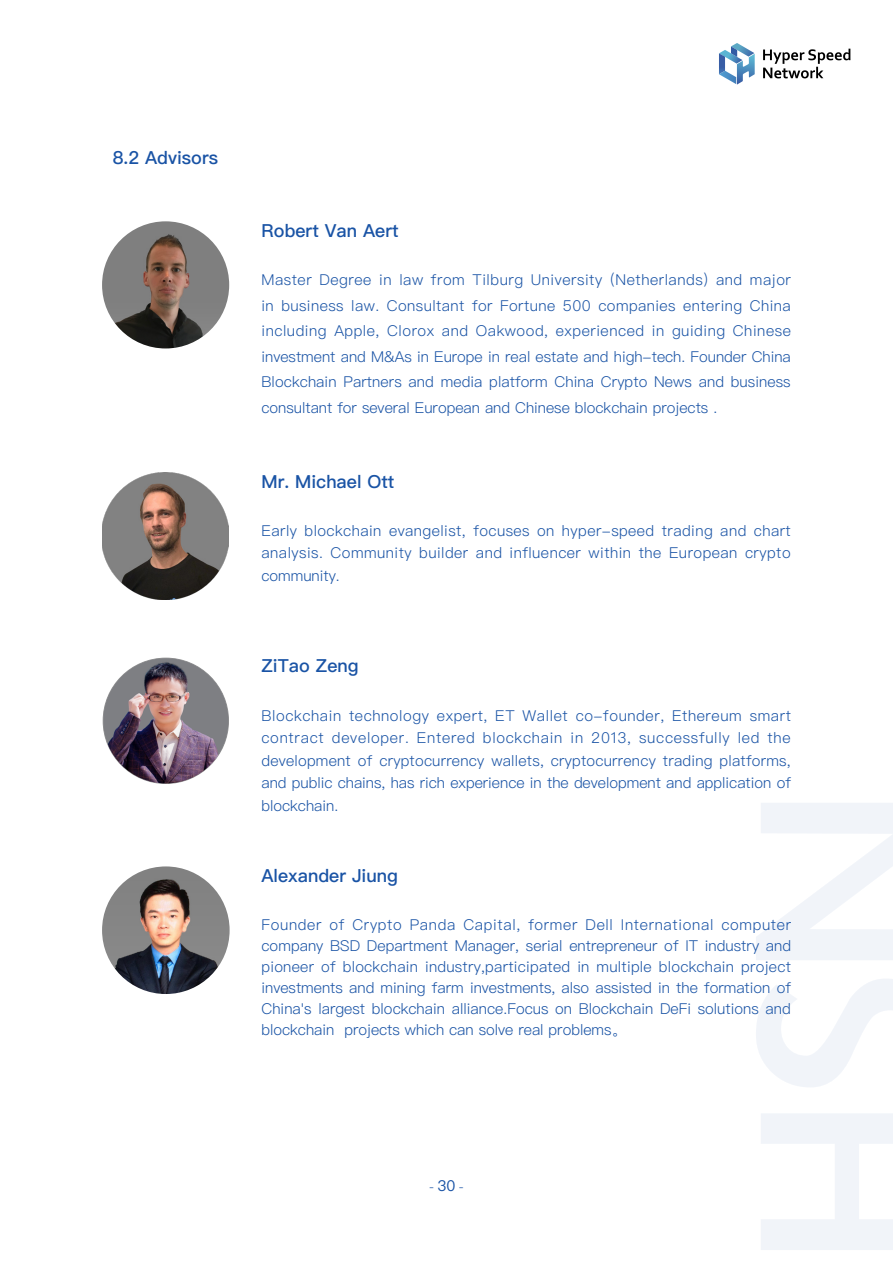
<style>
.page{position:relative;width:893px;height:1263px;background:#fff}
.page>*{position:absolute;margin:0;border:0;box-sizing:border-box;transform-origin:0 0}
.t1{font:500 18px "Ping Fang SC";color:#1953a5}
.t2{font:300 15px/22.5px "Ping Fang SC";color:#1953a5;text-align:justify}
.t3{font:300 15px "Adobe Song Std";color:#1953a5}
.s1{font-family:"Ping Fang SC";font-weight:400}
</style>
<div class="page">
<svg style="left:763px;top:49px;width:87px;height:29px"></svg>
<svg style="left:719px;top:43px;width:36px;height:42px"></svg>
<img style="left:103px;top:658px;width:125px;height:125px">
<img style="left:102px;top:472px;width:126px;height:128px">
<img style="left:102px;top:221px;width:127px;height:127px;border-radius:64px">
<img style="left:102px;top:866px;width:128px;height:128px;border-radius:64px">
<p class="t1" style="left:113px;top:147px;width:107px">8.2 Advisors</p>
<p class="t1" style="left:261px;top:219px;width:139px">Robert Van Aert</p>
<p class="t2" style="left:261px;top:267px;width:531px;line-height:25.5px">Master Degree in law from Tilburg University (Netherlands) and major in business law. Consultant for Fortune 500 companies entering China including Apple, Clorox and Oakwood, experienced in guiding Chinese investment and M&amp;As in Europe in real estate and high-tech. Founder China Blockchain Partners and media platform China Crypto News and business consultant for several European and Chinese blockchain projects .</p>
<p class="t1" style="left:261px;top:470px;width:134px">Mr. Michael Ott</p>
<p class="t2" style="left:261px;top:519px;width:531px">Early blockchain evangelist, focuses on hyper-speed trading and chart analysis. Community builder and influencer within the European crypto community.</p>
<p class="t1" style="left:261px;top:655px;width:99px">ZiTao Zeng</p>
<p class="t2" style="left:261px;top:704px;width:531px">Blockchain technology expert, ET Wallet co-founder, Ethereum smart contract developer. Entered blockchain in 2013, successfully led the development of cryptocurrency wallets, cryptocurrency trading platforms, and public chains, has rich experience in the development and application of blockchain.</p>
<p class="t1" style="left:261px;top:864px;width:138px">Alexander Jiung</p>
<p class="t2" style="left:261px;top:914px;width:531px;line-height:21px">Founder of Crypto Panda Capital, former Dell International computer company BSD Department Manager, serial entrepreneur of IT industry and pioneer of blockchain industry,participated in multiple blockchain project investments and mining farm investments, also assisted in the formation of China's largest blockchain alliance.Focus on Blockchain DeFi solutions and blockchain projects which can solve real problems。</p>
<p class="t3" style="left:429px;top:1177px;width:37px">- <span class="s1">30</span> -</p>
</div>
